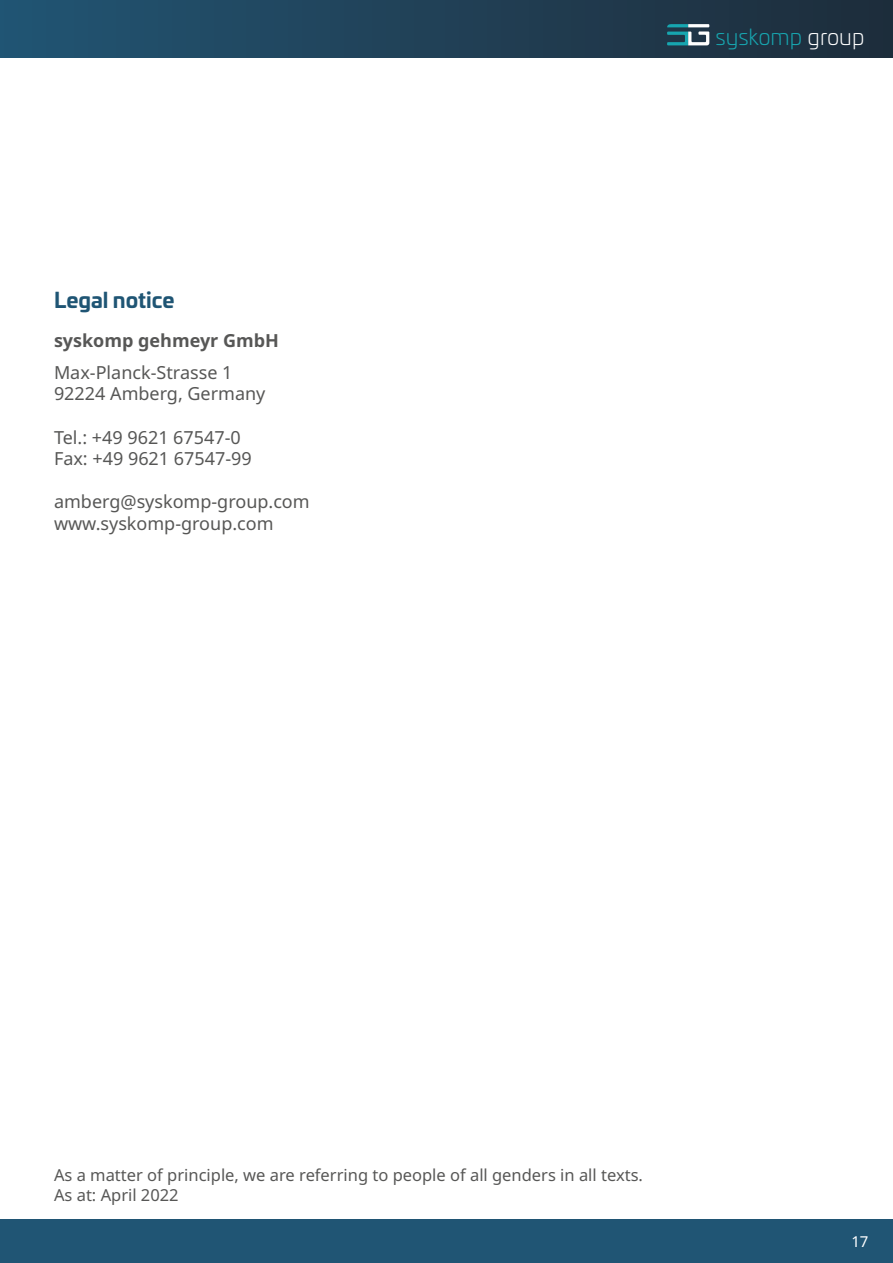
<style>
.page{position:relative;width:893px;height:1263px;background:#fff}
.page>*{position:absolute;margin:0;border:0;box-sizing:border-box;transform-origin:0 0}
.t1{font:300 22.2px "Univia Pro";color:#17a6b0}
.t2{font:700 21px "Univia Pro";color:#1f5574}
.t3{font:18px/21.6px "Noto Sans";color:#575756}
.t4{font:700 18px "Noto Sans";color:#575756}
.t5{font:16.5px/19.8px "Noto Sans";color:#575756}
.t6{font:15px "Noto Sans";color:#fff}
.s1{color:#fff}
</style>
<div class="page">
<div style="left:0;top:0;width:893px;height:58px;background:linear-gradient(to right,#225473,#1e2c3a)"></div>
<svg style="left:667px;top:24px;width:42px;height:21px"></svg>
<div style="left:0;top:1219px;width:893px;height:44px;background:#205574"></div>
<p class="t2" style="left:54px;top:283px;width:122px">Legal notice</p>
<p class="t4" style="left:54px;top:330px;width:226px">syskomp gehmeyr GmbH</p>
<p class="t3" style="left:54px;top:362px;width:213px">Max-Planck-Strasse 1<br>92224 Amberg, Germany</p>
<p class="t3" style="left:54px;top:427px;width:199px">Tel.: +49 9621 67547-0<br>Fax: +49 9621 67547-99</p>
<p class="t3" style="left:54px;top:491px;width:257px">amberg@syskomp-group.com www.syskomp-group.com</p>
<p class="t1" style="left:715px;top:21px;width:151px">syskomp <span class="s1">group</span></p>
<p class="t5" style="left:54px;top:1165px;width:590px">As a matter of principle, we are referring to people of all genders in all texts.<br>As at: April 2022</p>
<p class="t6" style="left:851px;top:1233px;width:19px">17</p>
</div>
